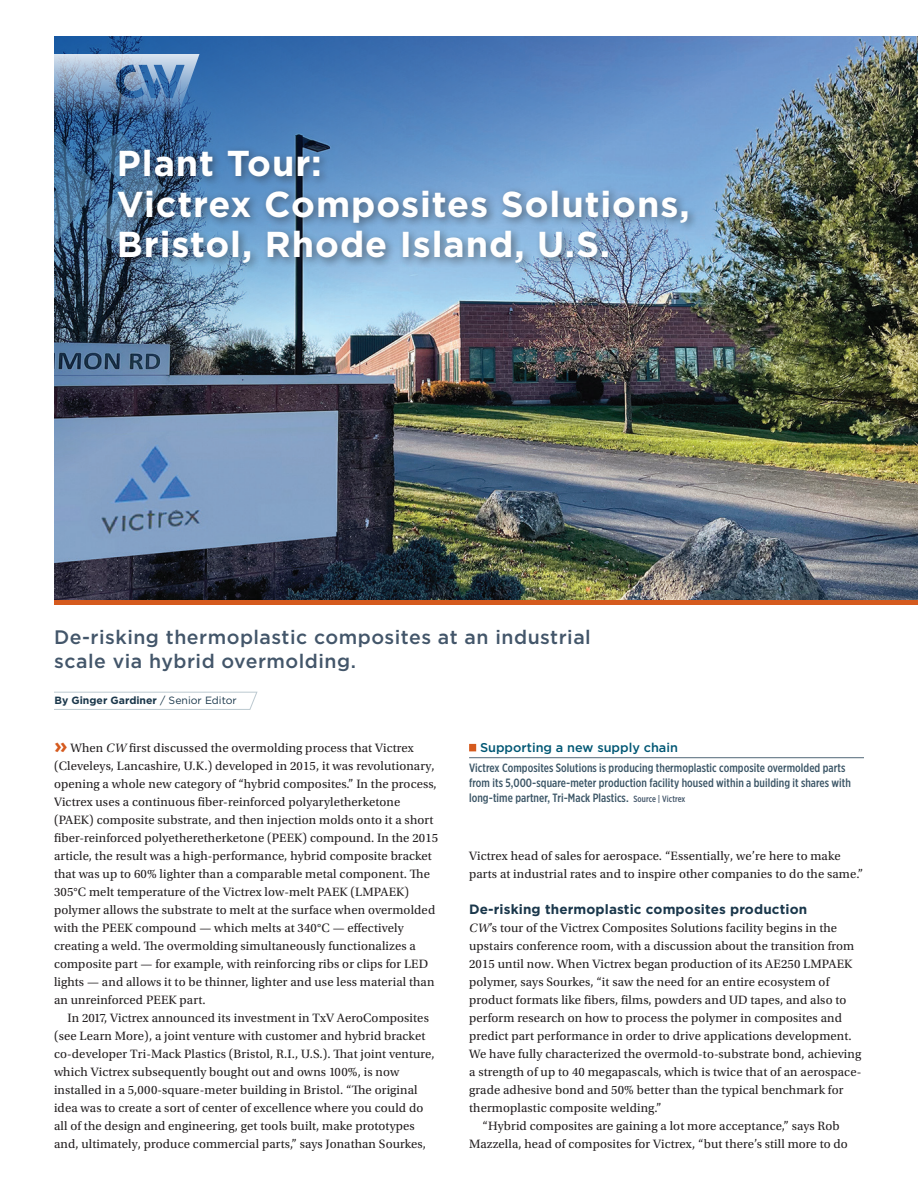
<style>
.page{position:relative;width:918px;height:1188px;background:#fff}
.page>*{position:absolute;margin:0;border:0;box-sizing:border-box;transform-origin:0 0}
._01_WIP_TItle_DkGrey{font:700 36px/40.5px "Gotham";letter-spacing:.025em;color:#fff}
._02_WIP_Deck_Reg-12{font:500 19.5px/24px "Gotham";letter-spacing:.025em;color:#43566a}
._04_Body_-_Subhead{font:700 13.5px "Gotham";letter-spacing:.01em;color:#1a374b}
._04_Body_-_No_Indent{font:12.75px/18px "Utopia Std";letter-spacing:.01em;color:#231f20}
._04_Body_-_Normal{font:12.75px/18px "Utopia Std";letter-spacing:.01em;color:#231f20}
._06_Caption_-_TITLE{font:500 12.75px "Gotham";color:#005774}
._06_Caption_-_Photo{font:500 12px/15px "Gotham X Narrow";letter-spacing:.005em;color:#3b5566}
.t1{font:700 10.5px "Gotham";color:#1a374b}
.s1{font-weight:400}
.s2{font-family:"Gotham";font-weight:700;font-size:21px;color:#d55a1e}
.s3{font-style:italic}
.s4{font-size:9px;color:#43566a}
</style>
<div class="page">
<img style="left:54px;top:36px;width:864px;height:564px">
<hr style="left:54px;top:600px;width:864px;height:4px;background:#d55a1e">
<svg style="left:54px;top:691px;width:204px;height:19px"></svg>
<hr style="left:469px;top:757px;width:395px;height:1px;background:#516778">
<div style="left:469px;top:744px;width:7px;height:7px;background:#d55a1e"></div>
<img style="left:54px;top:36px;width:786px;height:543px">
<div style="left:113px;top:145px;width:586px;height:129px;background:#231f20;opacity:.5"></div>
<svg style="left:54px;top:54px;width:146px;height:65px"></svg>
<p class="_01_WIP_TItle_DkGrey" style="left:117px;top:143px;width:574px">Plant Tour:<br>Victrex Composites Solutions,<br>Bristol, Rhode Island, U.S.</p>
<p class="_02_WIP_Deck_Reg-12" style="left:54px;top:625px;width:538px">De-risking thermoplastic composites at an industrial scale via hybrid overmolding.</p>
<p class="t1" style="left:55px;top:694px;width:184px">By Ginger Gardiner <span class="s1">/ Senior Editor</span></p>
<p class="_04_Body_-_No_Indent" style="left:54px;top:739px;width:386px"><span class="s2">»</span> When <span class="s3">CW</span> first discussed the overmolding process that Victrex (Cleveleys, Lancashire, U.K.) developed in 2015, it was revolutionary, opening a whole new category of “hybrid composites.” In the process, Victrex uses a continuous fiber-reinforced polyaryletherketone (PAEK) composite substrate, and then injection molds onto it a short fiber-reinforced polyetheretherketone (PEEK) compound. In the 2015 article, the result was a high-performance, hybrid composite bracket that was up to 60% lighter than a comparable metal component. The 305°C melt temperature of the Victrex low-melt PAEK (LMPAEK) polymer allows the substrate to melt at the surface when overmolded with the PEEK compound — which melts at 340°C — effectively creating a weld. The overmolding simultaneously functionalizes a composite part — for example, with reinforcing ribs or clips for LED lights — and allows it to be thinner, lighter and use less material than an unreinforced PEEK part.</p>
<p class="_04_Body_-_Normal" style="left:54px;top:1009px;width:382px;text-indent:14px">In 2017, Victrex announced its investment in TxV AeroComposites (see Learn More), a joint venture with customer and hybrid bracket co-developer Tri-Mack Plastics (Bristol, R.I., U.S.). That joint venture, which Victrex subsequently bought out and owns 100%, is now installed in a 5,000-square-meter building in Bristol. “The original idea was to create a sort of center of excellence where you could do all of the design and engineering, get tools built, make prototypes and, ultimately, produce commercial parts,” says Jonathan Sourkes,</p>
<p class="_06_Caption_-_TITLE" style="left:480px;top:739px;width:199px">Supporting a new supply chain</p>
<p class="_06_Caption_-_Photo" style="left:469px;top:761px;width:383px">Victrex Composites Solutions is producing thermoplastic composite overmolded parts from its 5,000-square-meter production facility housed within a building it shares with long-time partner, Tri-Mack Plastics. <span class="s4">Source | Victrex</span></p>
<p class="_04_Body_-_Normal" style="left:469px;top:847px;width:396px">Victrex head of sales for aerospace. “Essentially, we’re here to make parts at industrial rates and to inspire other companies to do the same.”</p>
<p class="_04_Body_-_Subhead" style="left:469px;top:900px;width:340px">De-risking thermoplastic composites production</p>
<p class="_04_Body_-_No_Indent" style="left:469px;top:919px;width:394px"><span class="s3">CW</span>’s tour of the Victrex Composites Solutions facility begins in the upstairs conference room, with a discussion about the transition from 2015 until now. When Victrex began production of its AE250 LMPAEK polymer, says Sourkes, “it saw the need for an entire ecosystem of product formats like fibers, films, powders and UD tapes, and also to perform research on how to process the polymer in composites and predict part performance in order to drive applications development.<br>We have fully characterized the overmold-to-substrate bond, achieving a strength of up to 40 megapascals, which is twice that of an aerospace&shy;grade adhesive bond and 50% better than the typical benchmark for thermoplastic composite welding.”</p>
<p class="_04_Body_-_Normal" style="left:469px;top:1117px;width:380px;text-align:center">“Hybrid composites are gaining a lot more acceptance,” says Rob<br>Mazzella, head of composites for Victrex, “but there’s still more to do</p>
</div>
